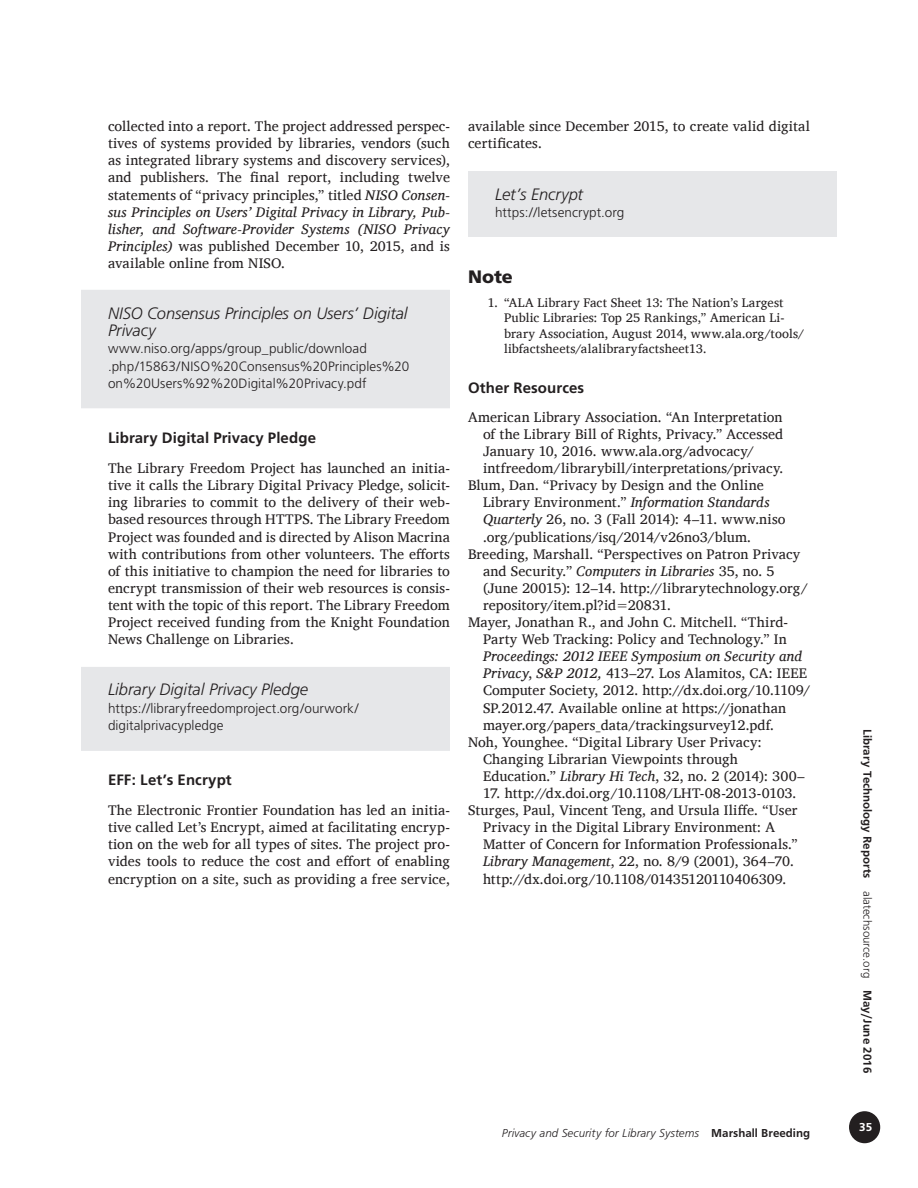
<style>
.page{position:relative;width:918px;height:1188px;background:#fff}
.page>*{position:absolute;margin:0;border:0;box-sizing:border-box;transform-origin:0 0}
.t1{font:900 18px "Frutiger";color:#231f20}
.t2{font:italic 300 16.5px/17.1px "Frutiger";color:#231f20}
.t3{font:700 15px "Frutiger";letter-spacing:.005em;color:#231f20}
.t4{font:14.25px/17.1px "Charis SIL";letter-spacing:.005em;color:#231f20;text-align:justify}
.t5{font:italic 14.25px "Charis SIL";letter-spacing:.015em;color:#231f20}
.t6{font:300 13.5px/17.1px "Frutiger";letter-spacing:.005em;color:#231f20}
.t7{font:12.75px/15.3px "Charis SIL";letter-spacing:.015em;color:#231f20}
.t8{font:12px "Frugal Sans Bold DTC";color:#231f20}
.t9{font:12px "Frugal Sans Light Italic DTC";color:#231f20}
.t10{font:12px "Frugal Sans Bold DTC";color:#fff}
.s1{font-style:italic}
.s2{font-family:"Frugal Sans Bold DTC"}
.s3{font-family:"Frugal Sans Light DTC"}
</style>
<div class="page">
<div style="left:850px;top:1112px;width:29px;height:31px;background:#231f20;border-radius:50%"></div>
<div style="left:849px;top:1111px;width:31px;height:32px;border:2px solid #231f20;border-radius:50%"></div>
<div style="left:81px;top:290px;width:369px;height:118px;background:#e6e7e9"></div>
<div style="left:81px;top:667px;width:369px;height:84px;background:#e6e7e9"></div>
<div style="left:468px;top:171px;width:369px;height:66px;background:#e6e7e9"></div>
<p class="t4" style="left:108px;top:118px;width:344px">collected into a report. The project addressed perspec&shy;tives of systems provided by libraries, vendors (such as integrated library systems and discovery services), and publishers. The final report, including twelve statements of “privacy principles,” titled <span class="s1">NISO Consen&shy;sus Principles on Users’ Digital Privacy in Library, Pub&shy;lisher, and Software-Provider Systems (NISO Privacy Principles)</span> was published December 10, 2015, and is available online from NISO.</p>
<p class="t2" style="left:108px;top:305px;width:301px">NISO Consensus Principles on Users’ Digital<br>Privacy</p>
<p class="t6" style="left:108px;top:340px;width:303px">www.niso.org/apps/group_public/download .php/15863/NISO%20Consensus%20Principles%20 on%20Users%92%20Digital%20Privacy.pdf</p>
<p class="t3" style="left:108px;top:429px;width:210px">Library Digital Privacy Pledge</p>
<p class="t4" style="left:108px;top:460px;width:344px">The Library Freedom Project has launched an initia&shy;tive it calls the Library Digital Privacy Pledge, solicit&shy;ing libraries to commit to the delivery of their web&shy;based resources through HTTPS. The Library Freedom Project was founded and is directed by Alison Macrina with contributions from other volunteers. The efforts of this initiative to champion the need for libraries to encrypt transmission of their web resources is consis&shy;tent with the topic of this report. The Library Freedom Project received funding from the Knight Foundation News Challenge on Libraries.</p>
<p class="t2" style="left:108px;top:681px;width:202px">Library Digital Privacy Pledge</p>
<p class="t6" style="left:108px;top:699px;width:252px">https://libraryfreedomproject.org/ourwork/ digitalprivacypledge</p>
<p class="t3" style="left:108px;top:771px;width:125px">EFF: Let’s Encrypt</p>
<p class="t4" style="left:108px;top:802px;width:344px">The Electronic Frontier Foundation has led an initia&shy;tive called Let’s Encrypt, aimed at facilitating encryp&shy;tion on the web for all types of sites. The project pro&shy;vides tools to reduce the cost and effort of enabling encryption on a site, such as providing a free service,</p>
<p class="t4" style="left:468px;top:118px;width:343px">available since December 2015, to create valid digital certificates.</p>
<p class="t2" style="left:495px;top:185px;width:90px">Let’s Encrypt</p>
<p class="t6" style="left:495px;top:204px;width:131px">https://letsencrypt.org</p>
<p class="t1" style="left:468px;top:265px;width:46px">Note</p>
<p class="t7" style="left:504px;top:295px;width:302px;text-indent:-16px">1. “ALA Library Fact Sheet 13: The Nation’s Largest Public Libraries: Top 25 Rankings,” American Li&shy;brary Association, August 2014, www.ala.org/tools/ libfactsheets/alalibraryfactsheet13.</p>
<p class="t3" style="left:468px;top:379px;width:118px">Other Resources</p>
<p class="t4" style="left:468px;top:408px;width:316px">American Library Association. “An Interpretation</p>
<p class="t4" style="left:483px;top:425px;width:302px">of the Library Bill of Rights, Privacy.” Accessed</p>
<p class="t4" style="left:483px;top:443px;width:272px">January 10, 2016. www.ala.org/advocacy/</p>
<p class="t4" style="left:483px;top:460px;width:302px">intfreedom/librarybill/interpretations/privacy.</p>
<p class="t4" style="left:468px;top:477px;width:297px">Blum, Dan. “Privacy by Design and the Online</p>
<p class="t4" style="left:483px;top:494px;width:288px">Library Environment.” <span class="s1">Information Standards</span></p>
<p class="t4" style="left:483px;top:511px;width:304px"><span class="s1">Quarterly</span> 26, no. 3 (Fall 2014): 4–11. www.niso</p>
<p class="t4" style="left:483px;top:528px;width:270px">.org/publications/isq/2014/v26no3/blum.</p>
<p class="t4" style="left:468px;top:545px;width:334px">Breeding, Marshall. “Perspectives on Patron Privacy</p>
<p class="t4" style="left:483px;top:562px;width:293px">and Security.” <span class="s1">Computers in Libraries</span> 35, no. 5</p>
<p class="t4" style="left:483px;top:579px;width:326px">(June 20015): 12–14. http://librarytechnology.org/</p>
<p class="t4" style="left:483px;top:596px;width:190px">repository/item.pl?id=20831.</p>
<p class="t4" style="left:468px;top:614px;width:321px">Mayer, Jonathan R., and John C. Mitchell. “Third-</p>
<p class="t4" style="left:483px;top:631px;width:305px">Party Web Tracking: Policy and Technology.” In</p>
<p class="t5" style="left:483px;top:648px;width:321px">Proceedings: 2012 IEEE Symposium on Security and</p>
<p class="t4" style="left:483px;top:665px;width:326px"><span class="s1">Privacy</span>, <span class="s1">S&amp;P 2012,</span> 413–27. Los Alamitos, CA: IEEE</p>
<p class="t4" style="left:483px;top:682px;width:329px">Computer Society, 2012. http://dx.doi.org/10.1109/</p>
<p class="t4" style="left:483px;top:699px;width:305px">SP.2012.47. Available online at https://jonathan</p>
<p class="t4" style="left:483px;top:716px;width:293px">mayer.org/papers_data/trackingsurvey12.pdf.</p>
<p class="t4" style="left:468px;top:733px;width:295px">Noh, Younghee. “Digital Library User Privacy:</p>
<p class="t4" style="left:483px;top:750px;width:256px">Changing Librarian Viewpoints through</p>
<p class="t4" style="left:483px;top:767px;width:323px">Education.” <span class="s1">Library Hi Tech</span>, 32, no. 2 (2014): 300–</p>
<p class="t4" style="left:483px;top:785px;width:315px">17. http://dx.doi.org/10.1108/LHT-08-2013-0103.</p>
<p class="t4" style="left:468px;top:802px;width:331px">Sturges, Paul, Vincent Teng, and Ursula Iliffe. “User</p>
<p class="t4" style="left:483px;top:819px;width:294px">Privacy in the Digital Library Environment: A</p>
<p class="t4" style="left:483px;top:836px;width:316px">Matter of Concern for Information Professionals.”</p>
<p class="t4" style="left:483px;top:853px;width:313px"><span class="s1">Library Management</span>, 22, no. 8/9 (2001), 364–70.</p>
<p class="t4" style="left:483px;top:870px;width:305px">http://dx.doi.org/10.1108/01435120110406309.</p>
<p class="t9" style="left:502px;top:1126px;width:310px">Privacy and Security for Library Systems <span class="s2">Marshall Breeding</span></p>
<p class="t8" style="left:874px;top:729px;width:345px;rotate:90deg">Library Technology Reports <span class="s3">alatechsource.org</span> May/June 2016</p>
<p class="t10" style="left:859px;top:1120px;width:14px">35</p>
</div>
